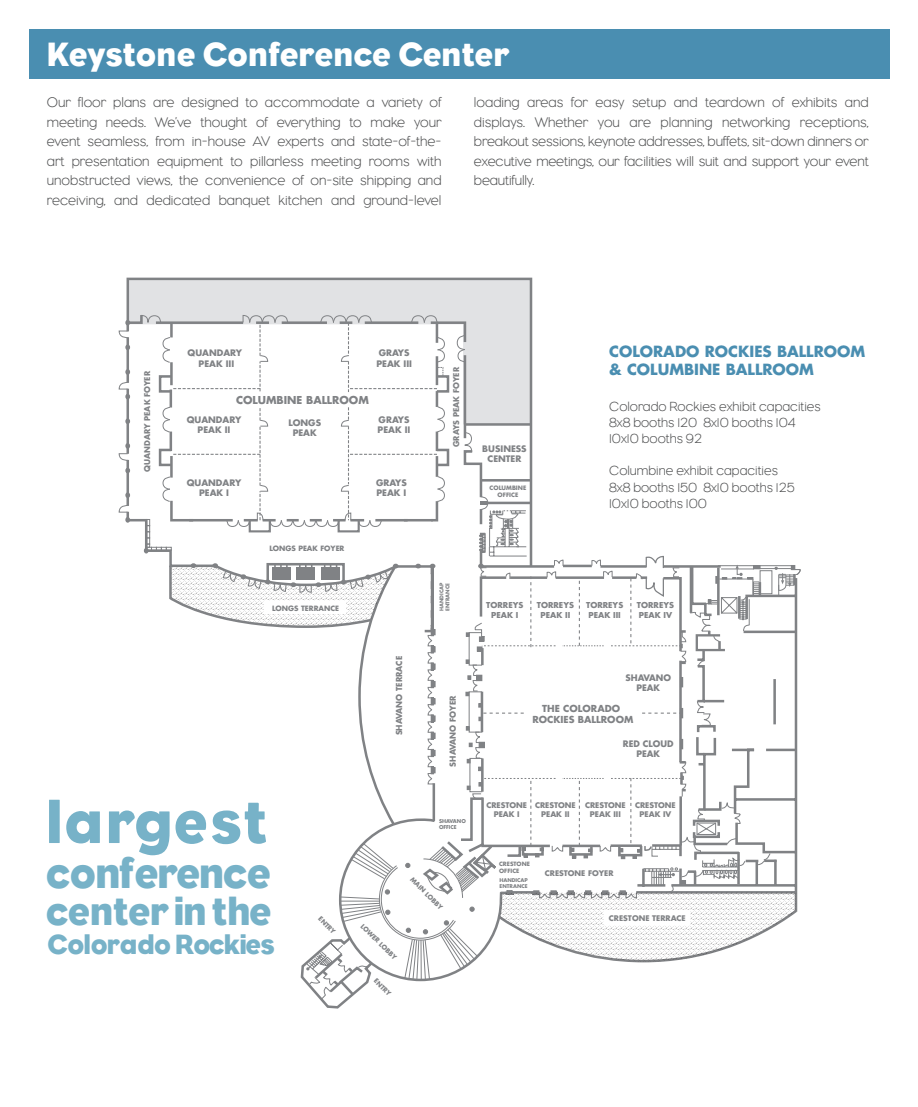
<style>
.page{position:relative;width:918px;height:1107px;background:#fff}
.page>*{position:absolute;margin:0;border:0;box-sizing:border-box;transform-origin:0 0}
.t1{font:62.55px "Eagle";letter-spacing:.02em;color:#77b2c8}
.t2{font:44.55px "Eagle";letter-spacing:-.025em;color:#77b2c8}
.t3{font:40.95px "Eagle";letter-spacing:-.01em;color:#77b2c8}
.t4{font:34.5px "Eagle";color:#fff}
.t5{font:28.5px "Eagle";letter-spacing:-.03em;color:#77b2c8}
.t6{font:700 15px/18px "Futura";color:#4a8eb1}
.t7{font:300 14.25px/19.5px "Eagle";letter-spacing:-.01em;color:#4e4f50;text-align:justify}
.t8{font:300 13.5px/16.2px "Eagle";color:#4e4f50}
.t9{font:700 10.65px "Futura";color:#808285}
.t10{font:700 9.45px/11.2px "Futura";color:#808285;text-align:center}
.t11{font:700 8.7px/10.5px "Futura";color:#808285;text-align:center}
.t12{font:700 8.1px "Futura";color:#808285}
.t13{font:700 7.95px/9.4px "Futura";color:#808285;text-align:center}
.t14{font:700 7.8px "Futura";color:#808285}
.t15{font:700 7.65px/9.1px "Futura";color:#808285;text-align:center}
.t16{font:700 7.5px "Futura";color:#808285}
.t17{font:700 7.05px "Futura";color:#808285}
.t18{font:700 6.45px "Futura";color:#808285}
.t19{font:700 5.85px/7.1px "Futura";color:#808285;text-align:center}
.t20{font:700 5.7px/6.9px "Futura";color:#808285}
.t21{font:700 5.1px/6px "Futura";color:#808285}
</style>
<div class="page">
<div style="left:29px;top:29px;width:860px;height:50px;background:#4a8eb1"></div>
<svg style="left:126px;top:277px;width:407px;height:36px;background:#d9dadc"></svg>
<svg style="left:118px;top:313px;width:683px;height:696px"></svg>
<h3 class="t4" style="left:46px;top:35px;width:465px">Keystone Conference Center</h3>
<p class="t7" style="left:47px;top:93px;width:396px">Our floor plans are designed to accommodate a variety of meeting needs. We’ve thought of everything to make your event seamless, from in-house AV experts and state-of-the&shy;art presentation equipment to pillarless meeting rooms with unobstructed views, the convenience of on-site shipping and receiving, and dedicated banquet kitchen and ground-level</p>
<p class="t7" style="left:474px;top:93px;width:396px">loading areas for easy setup and teardown of exhibits and displays. Whether you are planning networking receptions, breakout sessions, keynote addresses, buffets, sit-down dinners or executive meetings, our facilities will suit and support your event beautifully.</p>
<p class="t11" style="left:188px;top:348px;width:56px">QUANDARY<br>PEAK III</p>
<p class="t11" style="left:376px;top:348px;width:37px;text-align:left">GRAYS<br>PEAK III</p>
<p class="t14" style="left:142px;top:472px;width:102px;rotate:-90deg">QUANDARY PEAK FOYER</p>
<p class="t14" style="left:451px;top:447px;width:82px;rotate:-90deg">GRAYS PEAK FOYER</p>
<p class="t9" style="left:236px;top:393px;width:134px">COLUMBINE BALLROOM</p>
<p class="t11" style="left:187px;top:414px;width:56px">QUANDARY<br>PEAK II</p>
<p class="t11" style="left:288px;top:417px;width:34px">LONGS<br>PEAK</p>
<p class="t11" style="left:378px;top:414px;width:34px;text-align:left">GRAYS<br>PEAK II</p>
<p class="t11" style="left:187px;top:477px;width:56px">QUANDARY<br>PEAK I</p>
<p class="t11" style="left:376px;top:477px;width:32px;text-align:left">GRAYS<br>PEAK I</p>
<p class="t17" style="left:269px;top:543px;width:77px">LONGS PEAK FOYER</p>
<p class="t17" style="left:272px;top:603px;width:68px">LONGS TERRANCE</p>
<p class="t21" style="left:439px;top:611px;width:30px;rotate:-90deg">HANDICAP<br>ENTRANCE</p>
<h1 class="t1" style="left:45px;top:786px;width:223px">largest</h1>
<h2 class="t2" style="left:46px;top:848px;width:226px">conference</h2>
<h3 class="t3" style="left:46px;top:888px;width:227px">center in the</h3>
<h3 class="t5" style="left:47px;top:928px;width:229px">Colorado Rockies</h3>
<p class="t18" style="left:323px;top:915px;width:22px;rotate:45deg">ENTRY</p>
<p class="t12" style="left:394px;top:735px;width:81px;rotate:-90deg">SHAVANO TERRACE</p>
<p class="t12" style="left:447px;top:767px;width:73px;rotate:-90deg">SHAVANO FOYER</p>
<p class="t21" style="left:439px;top:818px;width:28px">SHAVANO<br>OFFICE</p>
<p class="t18" style="left:365px;top:922px;width:49px;rotate:44deg">LOWER LOBBY</p>
<p class="t18" style="left:378px;top:976px;width:22px;rotate:45deg">ENTRY</p>
<p class="t18" style="left:414px;top:875px;width:44px;rotate:44deg">MAIN LOBBY</p>
<p class="t11" style="left:482px;top:443px;width:46px">BUSINESS<br>CENTER</p>
<p class="t19" style="left:490px;top:484px;width:38px">COLUMBINE<br>OFFICE</p>
<p class="t6" style="left:609px;top:342px;width:258px">COLORADO ROCKIES BALLROOM &amp; COLUMBINE BALLROOM</p>
<p class="t8" style="left:609px;top:398px;width:213px">Colorado Rockies exhibit capacities<br>8x8 booths 120 8x10 booths 104<br>10x10 booths 92</p>
<p class="t8" style="left:609px;top:463px;width:187px">Columbine exhibit capacities<br>8x8 booths 150 8x10 booths 125<br>10x10 booths 100</p>
<p class="t13" style="left:486px;top:601px;width:39px">TORREYS<br>PEAK I</p>
<p class="t13" style="left:537px;top:601px;width:39px">TORREYS<br>PEAK II</p>
<p class="t13" style="left:586px;top:601px;width:39px;text-align:left">TORREYS<br>PEAK III</p>
<p class="t13" style="left:637px;top:601px;width:39px;text-align:left">TORREYS<br>PEAK IV</p>
<p class="t11" style="left:626px;top:672px;width:47px">SHAVANO<br>PEAK</p>
<p class="t10" style="left:532px;top:702px;width:102px">THE COLORADO<br>ROCKIES BALLROOM</p>
<p class="t11" style="left:623px;top:738px;width:52px">RED CLOUD<br>PEAK</p>
<p class="t15" style="left:486px;top:801px;width:42px">CRESTONE<br>PEAK I</p>
<p class="t15" style="left:535px;top:801px;width:42px">CRESTONE<br>PEAK II</p>
<p class="t15" style="left:585px;top:801px;width:42px">CRESTONE<br>PEAK III</p>
<p class="t15" style="left:635px;top:801px;width:42px">CRESTONE<br>PEAK IV</p>
<p class="t20" style="left:499px;top:860px;width:32px">CRESTONE<br>OFFICE</p>
<p class="t16" style="left:545px;top:868px;width:70px">CRESTONE FOYER</p>
<p class="t16" style="left:609px;top:913px;width:78px">CRESTONE TERRACE</p>
<p class="t21" style="left:499px;top:877px;width:30px">HANDICAP<br>ENTRANCE</p>
</div>
